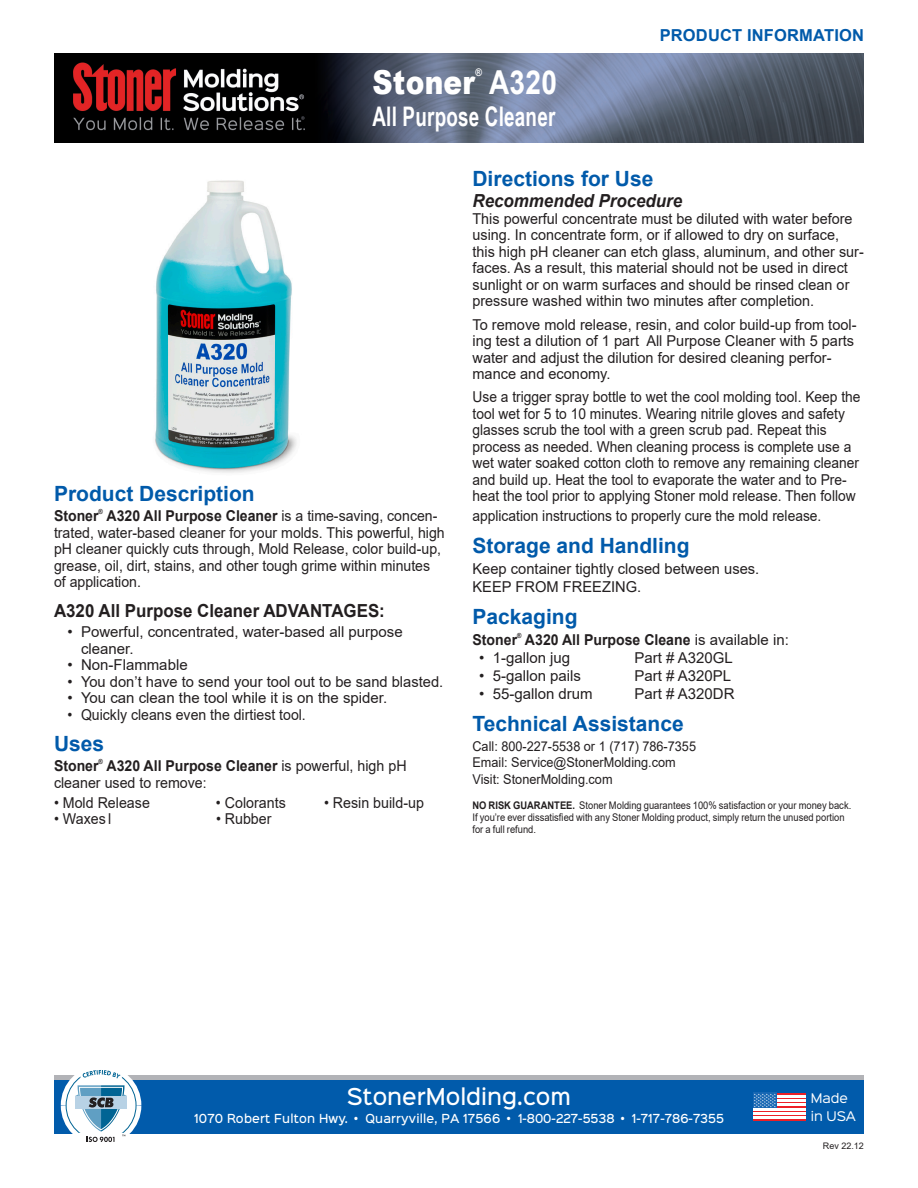
<style>
.page{position:relative;width:918px;height:1188px;background:#fff}
.page>*{position:absolute;margin:0;border:0;box-sizing:border-box;transform-origin:0 0}
.t1{font:900 33px "Arial";letter-spacing:.01em;color:#fff;scale:.85 1}
.t2{font:700 27px "Arial Narrow";letter-spacing:.01em;color:#fff;scale:.85 1}
.t3{font:700 21px "Arial";color:#015aaa}
.t4{font:500 21px "Sinkin Sans 500";color:#fff;scale:.95 1}
.t5{font:700 18px "Arial";color:#231f20;scale:.94 1}
.t6{font:italic 700 18px "Arial";color:#231f20;scale:.94 1}
.t7{font:700 16.5px "Arial";letter-spacing:.01em;color:#015aaa}
.t8{font:15px/16.5px "Arial";color:#231f20}
.t9{font:15px/16.5px "Arial";color:#231f20;scale:.92 1}
.t10{font:15px/16.5px "Arial";color:#231f20;scale:.94 1}
.t11{font:15px/16.5px "Arial";color:#231f20;scale:.96 1}
.t12{font:15px/16.5px "Arial";color:#231f20;scale:.95 1}
.t13{font:700 15px "Arial";color:#231f20;scale:.94 1}
.t14{font:13.5px/16.5px "Arial";color:#231f20;scale:.94 1}
.t15{font:12px "Sinkin Sans 400";color:#fff}
.t16{font:500 11.25px "Sinkin Sans 500";letter-spacing:.02em;color:#fff;scale:.95 1}
.t17{font:10.5px/12px "Arial";color:#231f20;scale:.89 1}
.t18{font:700 10.5px "Arial";color:#fff;scale:.85 1}
.t19{font:9px "Arial";color:#231f20}
.t20{font:700 7.05px "Arial";color:#231f20;scale:.85 1}
.s1{font-weight:700}
.s2{font-weight:400}
</style>
<div class="page">
<img style="left:155px;top:180px;width:142px;height:293px">
<svg style="left:54px;top:1076px;width:810px;height:5px;background:#8ea1b4"></svg>
<div style="left:54px;top:1081px;width:810px;height:53px;background:#015bab"></div>
<svg style="left:753px;top:1093px;width:53px;height:28px"></svg>
<hr style="left:753px;top:1095px;width:53px;height:2px;background:#fff">
<hr style="left:753px;top:1099px;width:53px;height:3px;background:#fff">
<hr style="left:753px;top:1104px;width:53px;height:2px;background:#fff">
<hr style="left:753px;top:1108px;width:53px;height:2px;background:#fff">
<hr style="left:753px;top:1112px;width:53px;height:2px;background:#fff">
<hr style="left:753px;top:1117px;width:53px;height:2px;background:#fff">
<svg style="left:753px;top:1093px;width:23px;height:15px"></svg>
<svg style="left:754px;top:1094px;width:22px;height:13px"></svg>
<img style="left:54px;top:54px;width:810px;height:88px">
<svg style="left:61px;top:1070px;width:80px;height:72px"></svg>
<p class="t18" style="left:475px;top:64px;width:9px">®</p>
<p class="t2" style="left:372px;top:96px;width:217px">All Purpose Cleaner</p>
<p class="t1" style="left:372px;top:58px;width:219px">Stoner <span class="s1">A320</span></p>
<p class="t7" style="left:660px;top:24px;width:206px">PRODUCT INFORMATION</p>
<p class="t3" style="left:54px;top:479px;width:202px">Product Description</p>
<p class="t13" style="left:54px;top:505px;width:49px">Stoner</p>
<p class="t20" style="left:99px;top:507px;width:7px">®</p>
<p class="t10" style="left:54px;top:508px;width:417px;text-indent:52px"><span class="s1">A320 All Purpose Cleaner</span> is a time-saving, concen&shy;trated, water-based cleaner for your molds. This powerful, high pH cleaner quickly cuts through, Mold Release, color build-up, grease, oil, dirt, stains, and other tough grime within minutes of application.</p>
<p class="t5" style="left:54px;top:598px;width:354px">A320 All Purpose Cleaner ADVANTAGES:</p>
<p class="t8" style="left:81px;top:624px;width:323px;text-indent:-14px">• Powerful, concentrated, water-based all purpose cleaner.</p>
<p class="t8" style="left:68px;top:657px;width:122px">• Non-Flammable</p>
<p class="t8" style="left:68px;top:673px;width:377px">• You don’t have to send your tool out to be sand blasted.</p>
<p class="t8" style="left:68px;top:690px;width:321px">• You can clean the tool while it is on the spider.</p>
<p class="t10" style="left:68px;top:706px;width:255px">• Quickly cleans even the dirtiest tool.</p>
<p class="t3" style="left:54px;top:729px;width:52px">Uses</p>
<p class="t13" style="left:54px;top:755px;width:49px">Stoner</p>
<p class="t20" style="left:99px;top:757px;width:7px">®</p>
<p class="t12" style="left:54px;top:758px;width:373px;text-indent:52px"><span class="s1">A320 All Purpose Cleaner</span> is powerful, high pH cleaner used to remove:</p>
<p class="t10" style="left:54px;top:794px;width:104px">• Mold Release</p>
<p class="t10" style="left:216px;top:794px;width:76px">• Colorants</p>
<p class="t10" style="left:324px;top:794px;width:108px">• Resin build-up</p>
<p class="t10" style="left:54px;top:811px;width:62px">• Waxes l</p>
<p class="t10" style="left:216px;top:811px;width:61px">• Rubber</p>
<p class="t3" style="left:472px;top:164px;width:182px">Directions for Use</p>
<p class="t6" style="left:472px;top:189px;width:225px">Recommended Procedure</p>
<p class="t11" style="left:472px;top:210px;width:409px">This powerful concentrate must be diluted with water before using. In concentrate form, or if allowed to dry on surface, this high pH cleaner can etch glass, aluminum, and other sur&shy;faces. As a result, this material should not be used in direct sunlight or on warm surfaces and should be rinsed clean or pressure washed within two minutes after completion.</p>
<p class="t8" style="left:472px;top:316px;width:386px">To remove mold release, resin, and color build-up from tool&shy;ing test a dilution of 1 part All Purpose Cleaner with 5 parts water and adjust the dilution for desired cleaning perfor&shy;mance and economy.</p>
<p class="t9" style="left:472px;top:389px;width:423px">Use a trigger spray bottle to wet the cool molding tool. Keep the tool wet for 5 to 10 minutes. Wearing nitrile gloves and safety glasses scrub the tool with a green scrub pad. Repeat this process as needed. When cleaning process is complete use a wet water soaked cotton cloth to remove any remaining cleaner and build up. Heat the tool to evaporate the water and to Pre&shy;heat the tool prior to applying Stoner mold release. Then follow</p>
<p class="t9" style="left:472px;top:508px;width:381px">application instructions to properly cure the mold release.</p>
<p class="t3" style="left:472px;top:531px;width:219px">Storage and Handling</p>
<p class="t8" style="left:472px;top:561px;width:288px">Keep container tightly closed between uses.</p>
<p class="t8" style="left:472px;top:579px;width:170px">KEEP FROM FREEZING.</p>
<p class="t3" style="left:472px;top:602px;width:107px">Packaging</p>
<p class="t13" style="left:472px;top:629px;width:49px">Stoner</p>
<p class="t20" style="left:517px;top:631px;width:7px">®</p>
<p class="t13" style="left:525px;top:629px;width:282px">A320 All Purpose Cleane <span class="s2">is available in:</span></p>
<p class="t8" style="left:479px;top:650px;width:93px">• 1-gallon jug</p>
<p class="t8" style="left:634px;top:650px;width:100px">Part # A320GL</p>
<p class="t8" style="left:479px;top:668px;width:103px">• 5-gallon pails</p>
<p class="t8" style="left:634px;top:668px;width:98px">Part # A320PL</p>
<p class="t8" style="left:479px;top:686px;width:115px">• 55-gallon drum</p>
<p class="t8" style="left:634px;top:686px;width:102px">Part # A320DR</p>
<p class="t3" style="left:472px;top:709px;width:213px">Technical Assistance</p>
<p class="t14" style="left:472px;top:738px;width:239px">Call: 800-227-5538 or 1 (717) 786-7355<br>Email: Service@StonerMolding.com<br>Visit: StonerMolding.com</p>
<p class="t17" style="left:472px;top:800px;width:427px"><span class="s1">NO RISK GUARANTEE.</span> Stoner Molding guarantees 100% satisfaction or your money back.<br>If you’re ever dissatisfied with any Stoner Molding product, simply return the unused portion for a full refund.</p>
<p class="t4" style="left:347px;top:1078px;width:237px">StonerMolding.com</p>
<p class="t16" style="left:194px;top:1109px;width:559px">1070 Robert Fulton Hwy. • Quarryville, PA 17566 • 1-800-227-5538 • 1-717-786-7355</p>
<p class="t15" style="left:811px;top:1088px;width:39px">Made</p>
<p class="t15" style="left:811px;top:1106px;width:47px">in USA</p>
<p class="t19" style="left:823px;top:1140px;width:43px">Rev 22.12</p>
</div>
